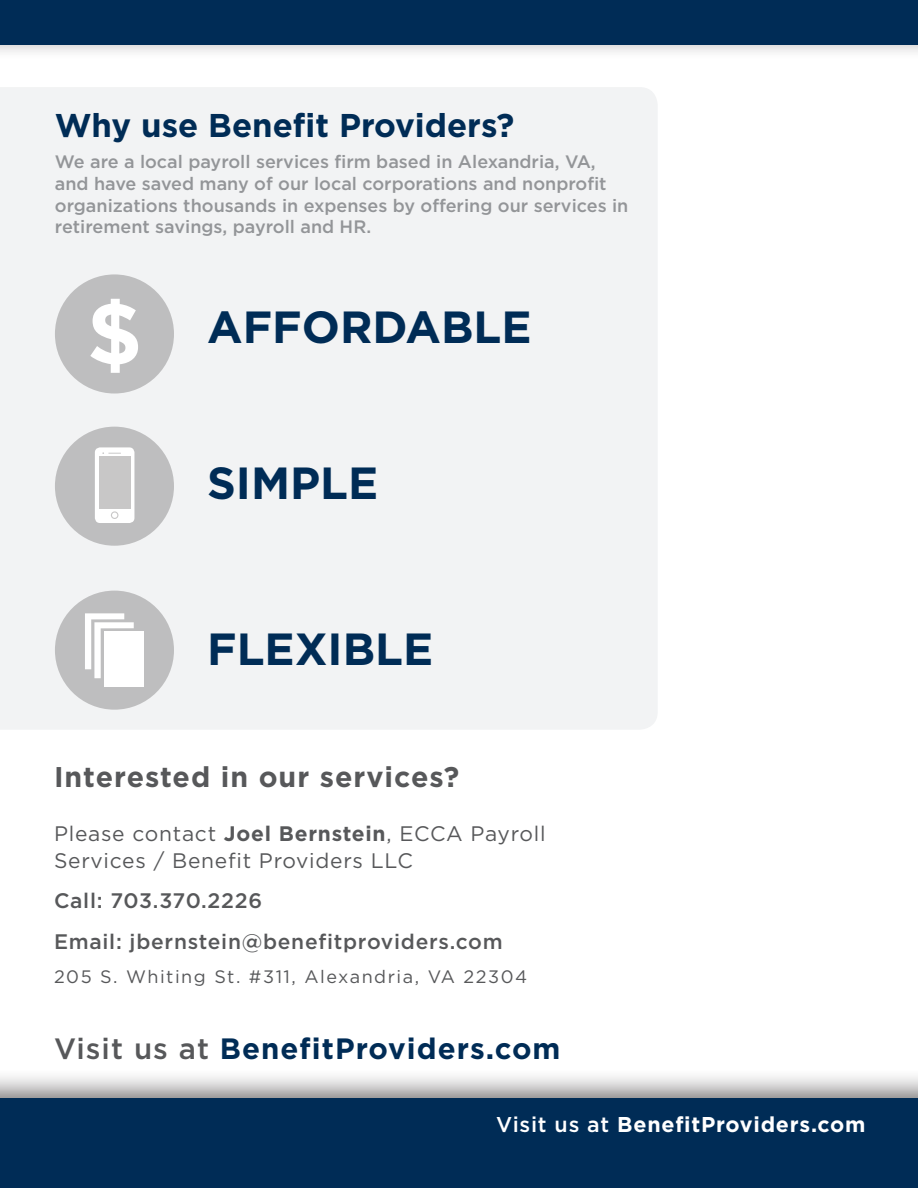
<style>
.page{position:relative;width:918px;height:1188px;background:#fff}
.page>*{position:absolute;margin:0;border:0;box-sizing:border-box;transform-origin:0 0}
.t1{font:700 86.55px "Gotham";color:#fff}
.t2{font:700 45px "Gotham";color:#002c56}
.t3{font:700 33px "Gotham";color:#002c56}
.t4{font:700 29.4px "Gotham";letter-spacing:.035em;color:#002c56}
.t5{font:700 28.5px "Gotham";letter-spacing:.035em;color:#57585a}
.t6{font:700 21.45px "Gotham";letter-spacing:.035em;color:#fff}
.t7{font:21px/27px "Gotham";letter-spacing:.035em;color:#57585a}
.t8{font:500 21px/40.5px "Gotham";letter-spacing:.035em;color:#57585a}
.t9{font:500 18px/21.6px "Gotham";color:#939598}
.t10{font:18px "Gotham";letter-spacing:.085em;color:#57585a}
.s1{font-weight:700}
.s2{font-weight:500;color:#57585a}
.s3{font-weight:500}
</style>
<div class="page">
<div style="left:0;top:1069px;width:918px;height:119px;background:#231f20;opacity:.6"></div>
<div style="left:0;top:1098px;width:918px;height:90px;background:#002c56"></div>
<div style="left:0;top:0;width:918px;height:60px;background:#231f20;opacity:.6"></div>
<div style="left:0;top:0;width:918px;height:44px;background:#002c56"></div>
<div style="left:0;top:87px;width:657px;height:642px;background:#f2f3f4"></div>
<div style="left:55px;top:427px;width:119px;height:119px;background:#bebebf;border-radius:50%"></div>
<div style="left:55px;top:274px;width:119px;height:120px;background:#bebebf;border-radius:50%"></div>
<div style="left:55px;top:591px;width:119px;height:119px;background:#bebebf;border-radius:50%"></div>
<div style="left:95px;top:447px;width:39px;height:76px;background:#fff;border-radius:5px"></div>
<div style="left:111px;top:511px;width:7px;height:8px;border:1px solid #231f20;border-radius:50%"></div>
<div style="left:99px;top:452px;width:31px;height:57px;background:#c8c7c7"></div>
<div style="left:105px;top:631px;width:39px;height:56px;background:#fff"></div>
<svg style="left:85px;top:613px;width:49px;height:65px"></svg>
<h3 class="t3" style="left:55px;top:104px;width:461px">Why use Benefit Providers?</h3>
<p class="t9" style="left:55px;top:151px;width:575px">We are a local payroll services firm based in Alexandria, VA, and have saved many of our local corporations and nonprofit organizations thousands in expenses by offering our services in retirement savings, payroll and HR.</p>
<h1 class="t1" style="left:87px;top:276px;width:57px">$</h1>
<h2 class="t2" style="left:207px;top:298px;width:326px">AFFORDABLE</h2>
<h2 class="t2" style="left:207px;top:453px;width:173px">SIMPLE</h2>
<h2 class="t2" style="left:207px;top:619px;width:228px">FLEXIBLE</h2>
<h3 class="t5" style="left:54px;top:758px;width:407px">Interested in our services?</h3>
<p class="t7" style="left:54px;top:819px;width:493px">Please contact <span class="s1">Joel Bernstein</span>, ECCA Payroll<br>Services / Benefit Providers LLC</p>
<p class="t8" style="left:54px;top:880px;width:450px">Call: 703.370.2226<br>Email: jbernstein@benefitproviders.com</p>
<p class="t10" style="left:54px;top:966px;width:475px">205 S. Whiting St. #311, Alexandria, VA 22304</p>
<h3 class="t4" style="left:54px;top:1029px;width:508px"><span class="s2">Visit us at</span> BenefitProviders.com</h3>
<p class="t6" style="left:496px;top:1110px;width:371px"><span class="s3">Visit us at</span> BenefitProviders.com</p>
</div>
